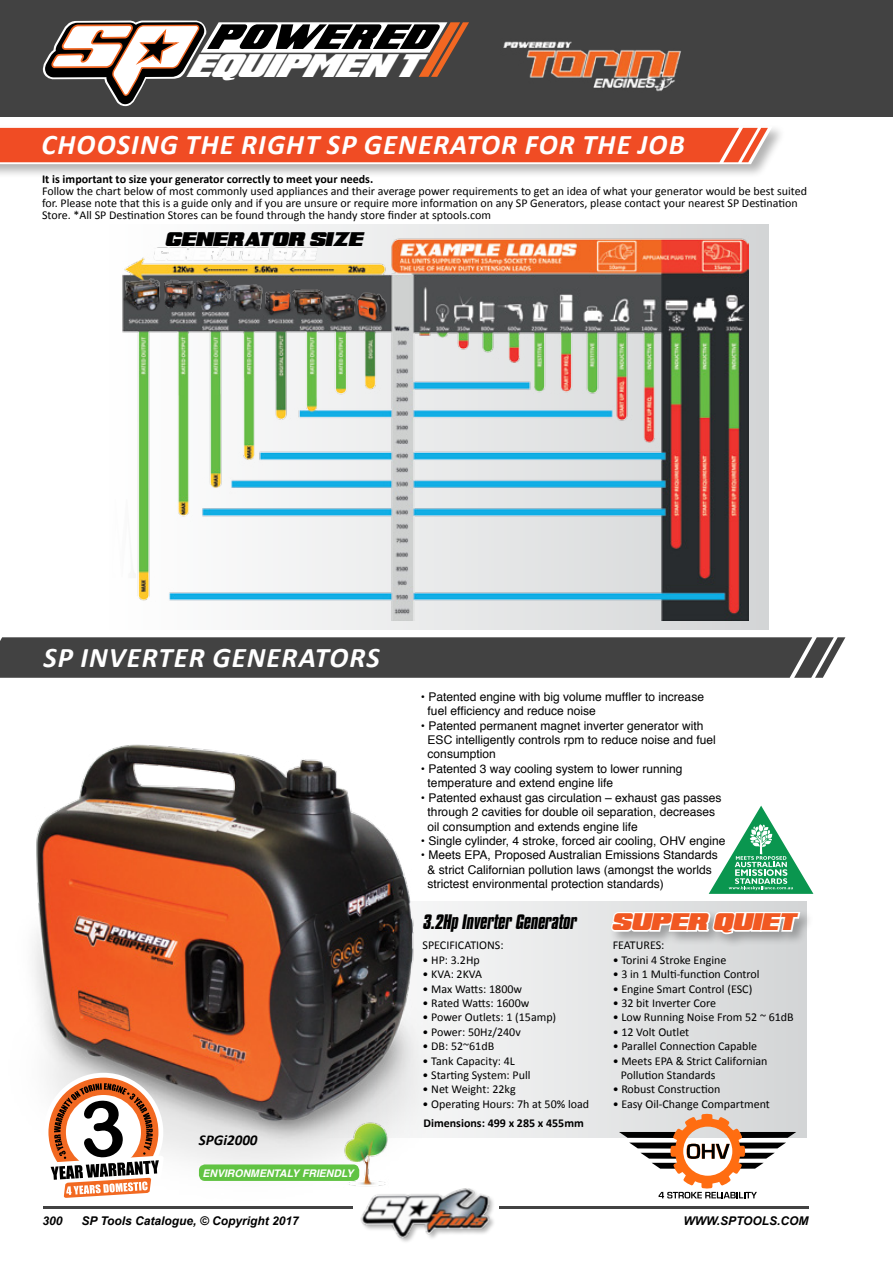
<style>
.page{position:relative;width:893px;height:1263px;background:#fff}
.page>*{position:absolute;margin:0;border:0;box-sizing:border-box;transform-origin:0 0}
.t1{font:italic 700 28.5px "Calibri";letter-spacing:.04em;color:#fff}
.t2{font:italic 28.5px "Super Retro M54";color:#fff}
.t3{font:italic 21px "Super Retro M54";color:#f15822}
.t4{font:italic 700 18px "Compacta BT";letter-spacing:-.01em;color:#000}
.t5{font:italic 17.25px "Super Retro M54";color:#000}
.t6{font:italic 700 15px "Calibri";color:#000}
.t7{font:12px/12px "Calibri";color:#000}
.t8{font:12px/14.4px "Helvetica";color:#000}
.t9{font:700 12px "Calibri";color:#000}
.t10{font:italic 700 12px "Arial";color:#000}
.t11{font:italic 700 10.5px "Helvetica";color:#fff}
</style>
<div class="page">
<div style="left:0;top:0;width:893px;height:117px;background:#424242"></div>
<svg style="left:479px;top:901px;width:328px;height:237px;background:#e3e4e5"></svg>
<svg style="left:265px;top:224px;width:504px;height:405px;background:#cccdce"></svg>
<svg style="left:42px;top:20px;width:427px;height:86px"></svg>
<img style="left:503px;top:41px;width:178px;height:51px">
<svg style="left:0;top:637px;width:845px;height:41px;background:#484848"></svg>
<img style="left:33px;top:744px;width:446px;height:465px">
<svg style="left:659px;top:1192px;width:98px;height:6px"></svg>
<div style="left:701px;top:1114px;width:11px;height:12px;background:#ff6d11;border-radius:2px"></div>
<div style="left:701px;top:1176px;width:11px;height:12px;background:#ff6d11;border-radius:2px"></div>
<svg style="left:619px;top:1117px;width:177px;height:68px"></svg>
<svg style="left:45px;top:1077px;width:119px;height:121px"></svg>
<svg style="left:610px;top:806px;width:203px;height:174px"></svg>
<img style="left:343px;top:1120px;width:45px;height:67px">
<div style="left:199px;top:1164px;width:160px;height:17px;background:#61c343;border-radius:6px"></div>
<div style="left:0;top:124px;width:786px;height:55px;background:#000;opacity:.3"></div>
<svg style="left:0;top:126px;width:773px;height:38px;background:#f1603d"></svg>
<img style="left:122px;top:227px;width:626px;height:394px">
<img style="left:352px;top:291px;width:34px;height:34px">
<img style="left:322px;top:292px;width:38px;height:31px">
<img style="left:295px;top:289px;width:29px;height:27px">
<img style="left:262px;top:289px;width:33px;height:30px">
<img style="left:230px;top:284px;width:37px;height:31px">
<img style="left:206px;top:279px;width:26px;height:32px">
<img style="left:155px;top:277px;width:51px;height:34px">
<img style="left:123px;top:278px;width:39px;height:33px">
<img style="left:359px;top:1187px;width:135px;height:54px">
<hr style="left:499px;top:1206px;width:310px;height:2px;background:#424242">
<hr style="left:44px;top:1206px;width:309px;height:2px;background:#424242">
<h1 class="t2" style="left:186px;top:54px;width:232px">EQUIPMEN T</h1>
<h1 class="t1" style="left:42px;top:127px;width:645px">CHOOSING THE RIGHT SP GENERATOR FOR THE JOB</h1>
<p class="t9" style="left:42px;top:171px;width:333px">It is important to size your generator correctly to meet your needs.</p>
<p class="t7" style="left:42px;top:185px;width:766px">Follow the chart below of most commonly used appliances and their average power requirements to get an idea of what your generator would be best suited for. Please note that this is a guide only and if you are unsure or require more information on any SP Generators, please contact your nearest SP Destination<br>Store. *All SP Destination Stores can be found through the handy store finder at sptools.com</p>
<h3 class="t5" style="left:165px;top:232px;width:199px">GENERATOR SIZE</h3>
<h1 class="t1" style="left:43px;top:639px;width:338px">SP INVERTER GENERATORS</h1>
<p class="t6" style="left:199px;top:1130px;width:60px">SPGi2000</p>
<p class="t11" style="left:202px;top:1164px;width:153px">ENVIRONMENTALY FRIENDLY</p>
<p class="t8" style="left:428px;top:690px;width:278px;text-indent:-7px">• Patented engine with big volume muffler to increase fuel efficiency and reduce noise</p>
<p class="t8" style="left:428px;top:719px;width:290px;text-indent:-7px">• Patented permanent magnet inverter generator with<br>ESC intelligently controls rpm to reduce noise and fuel consumption</p>
<p class="t8" style="left:428px;top:762px;width:256px;text-indent:-7px">• Patented 3 way cooling system to lower running temperature and extend engine life</p>
<p class="t8" style="left:428px;top:791px;width:295px;text-indent:-7px">• Patented exhaust gas circulation – exhaust gas passes through 2 cavities for double oil separation, decreases oil consumption and extends engine life</p>
<p class="t8" style="left:421px;top:834px;width:306px">• Single cylinder, 4 stroke, forced air cooling, OHV engine</p>
<p class="t8" style="left:428px;top:848px;width:292px;text-indent:-7px">• Meets EPA, Proposed Australian Emissions Standards &amp; strict Californian pollution laws (amongst the worlds strictest environmental protection standards)</p>
<h3 class="t4" style="left:423px;top:911px;width:155px">3.2Hp Inverter Generator</h3>
<h2 class="t3" style="left:612px;top:913px;width:186px">SUPER QUIET</h2>
<p class="t7" style="left:423px;top:939px;width:83px">SPECIFICATIONS:</p>
<p class="t7" style="left:423px;top:954px;width:59px">• HP: 3.2Hp</p>
<p class="t7" style="left:423px;top:968px;width:61px">• KVA: 2KVA</p>
<p class="t7" style="left:423px;top:983px;width:101px">• Max Watts: 1800w</p>
<p class="t7" style="left:423px;top:997px;width:108px">• Rated Watts: 1600w</p>
<p class="t7" style="left:423px;top:1011px;width:135px">• Power Outlets: 1 (15amp)</p>
<p class="t7" style="left:423px;top:1026px;width:100px">• Power: 50Hz/240v</p>
<p class="t7" style="left:423px;top:1040px;width:73px">• DB: 52~61dB</p>
<p class="t7" style="left:423px;top:1055px;width:94px">• Tank Capacity: 4L</p>
<p class="t7" style="left:423px;top:1069px;width:109px">• Starting System: Pull</p>
<p class="t7" style="left:423px;top:1083px;width:95px">• Net Weight: 22kg</p>
<p class="t7" style="left:423px;top:1098px;width:168px">• Operating Hours: 7h at 50% load</p>
<p class="t9" style="left:423px;top:1116px;width:162px">Dimensions: 499 x 285 x 455mm</p>
<p class="t7" style="left:613px;top:939px;width:53px">FEATURES:</p>
<p class="t7" style="left:613px;top:954px;width:115px">• Torini 4 Stroke Engine</p>
<p class="t7" style="left:613px;top:968px;width:149px">• 3 in 1 Multi-function Control</p>
<p class="t7" style="left:613px;top:983px;width:141px">• Engine Smart Control (ESC)</p>
<p class="t7" style="left:613px;top:997px;width:105px">• 32 bit Inverter Core</p>
<p class="t7" style="left:613px;top:1011px;width:183px">• Low Running Noise From 52 ~ 61dB</p>
<p class="t7" style="left:613px;top:1026px;width:78px">• 12 Volt Outlet</p>
<p class="t7" style="left:613px;top:1040px;width:146px">• Parallel Connection Capable</p>
<p class="t7" style="left:621px;top:1053px;width:148px;line-height:14.4px;text-indent:-8px">• Meets EPA &amp; Strict Californian<br>Pollution Standards</p>
<p class="t7" style="left:613px;top:1083px;width:109px">• Robust Construction</p>
<p class="t7" style="left:613px;top:1098px;width:159px">• Easy Oil-Change Compartment</p>
<p class="t10" style="left:43px;top:1213px;width:22px">300</p>
<p class="t10" style="left:81px;top:1213px;width:219px">SP Tools Catalogue, © Copyright 2017</p>
<p class="t10" style="left:684px;top:1213px;width:126px">WWW.SPTOOLS.COM</p>
</div>
